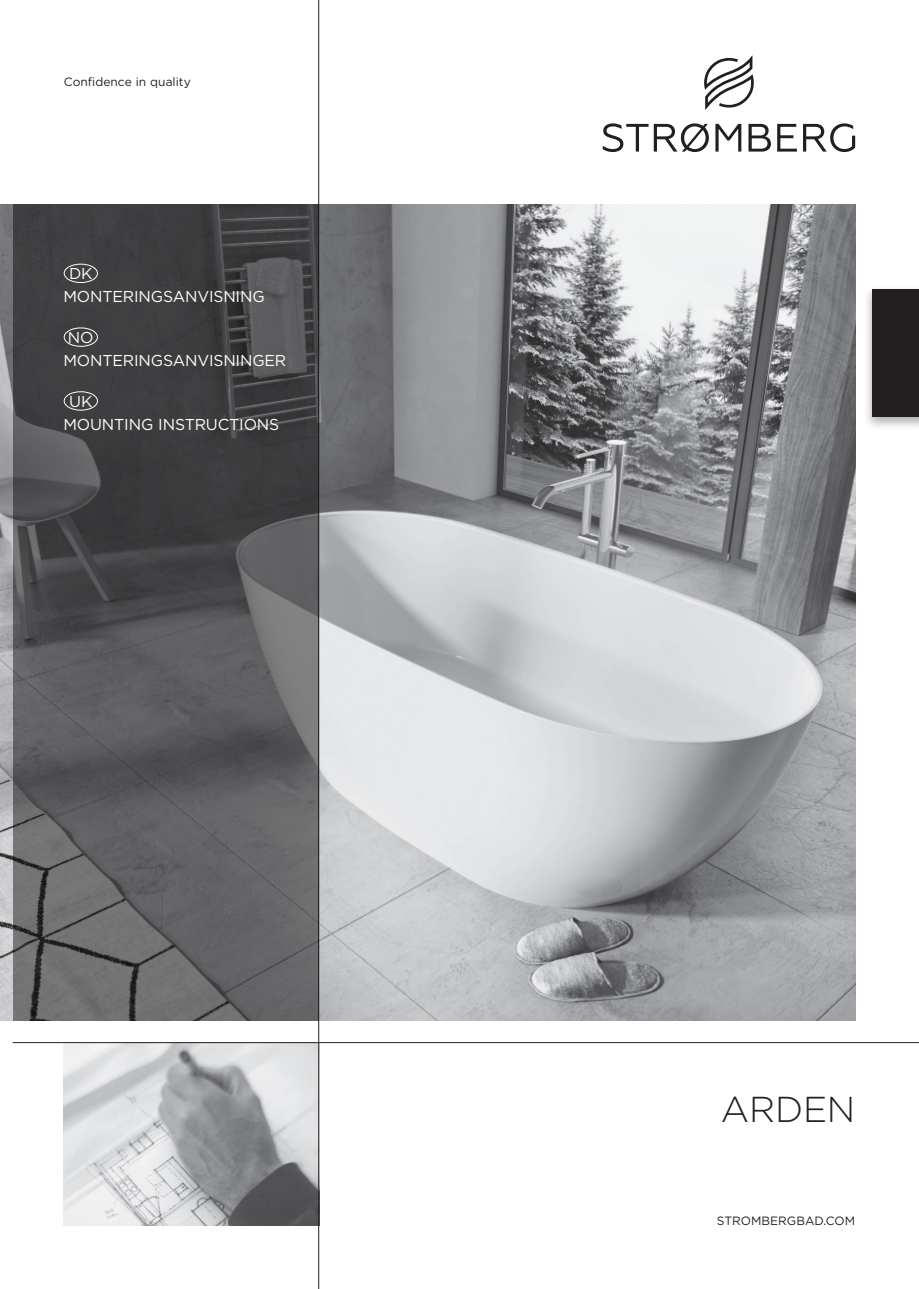
<style>
.page{position:relative;width:919px;height:1289px;background:#fff}
.page>*{position:absolute;margin:0;border:0;box-sizing:border-box;transform-origin:0 0}
.t1{font:300 36px "Gotham";letter-spacing:-.005em;color:#231f20}
.t2{font:15.75px "Gotham";letter-spacing:-.01em;color:#fff}
.t3{font:12px "Gotham";color:#231f20}
</style>
<div class="page">
<img style="left:64px;top:1043px;width:254px;height:182px">
<img style="left:0;top:204px;width:855px;height:816px">
<hr style="left:318px;top:0;width:1px;height:1288px;background:#231f20">
<hr style="left:13px;top:1042px;width:905px;height:1px;background:#231f20">
<div style="left:863px;top:285px;width:55px;height:145px;background:#231f20;opacity:.35"></div>
<div style="left:872px;top:289px;width:46px;height:128px;background:#231f20"></div>
<svg style="left:13px;top:204px;width:305px;height:816px;background:#535254"></svg>
<div style="left:64px;top:264px;width:34px;height:19px;border:1px solid #fff;border-radius:50%"></div>
<div style="left:64px;top:327px;width:34px;height:20px;border:1px solid #fff;border-radius:50%"></div>
<div style="left:64px;top:391px;width:34px;height:19px;border:1px solid #fff;border-radius:50%"></div>
<svg style="left:602px;top:123px;width:106px;height:29px"></svg>
<svg style="left:715px;top:124px;width:26px;height:28px"></svg>
<svg style="left:748px;top:124px;width:22px;height:28px"></svg>
<svg style="left:777px;top:124px;width:19px;height:28px"></svg>
<svg style="left:803px;top:123px;width:52px;height:29px"></svg>
<svg style="left:704px;top:55px;width:50px;height:55px"></svg>
<p class="t3" style="left:64px;top:74px;width:129px">Confidence in quality</p>
<p class="t2" style="left:69px;top:263px;width:25px">DK</p>
<p class="t2" style="left:63px;top:286px;width:203px">MONTERINGSANVISNING</p>
<p class="t2" style="left:68px;top:327px;width:27px">NO</p>
<p class="t2" style="left:63px;top:350px;width:224px">MONTERINGSANVISNINGER</p>
<p class="t2" style="left:69px;top:391px;width:25px">UK</p>
<p class="t2" style="left:63px;top:414px;width:217px">MOUNTING INSTRUCTIONS</p>
<h1 class="t1" style="left:720px;top:1086px;width:136px">ARDEN</h1>
<p class="t3" style="left:717px;top:1213px;width:140px">STROMBERGBAD.COM</p>
</div>
